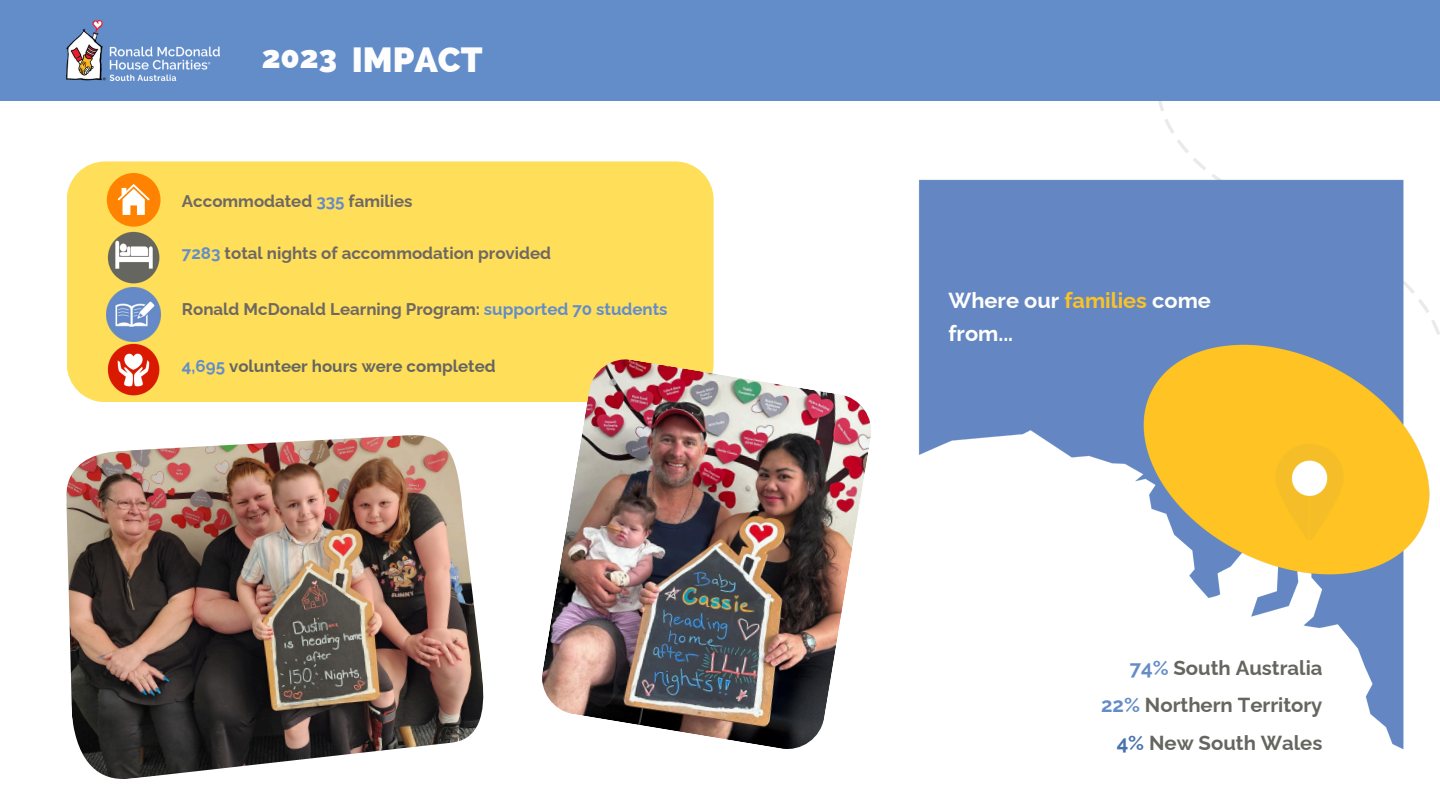
<style>
.page{position:relative;width:1440px;height:810px;background:#fff}
.page>*{position:absolute;margin:0;border:0;box-sizing:border-box;transform-origin:0 0}
.t1{font:800 35px "Raleway";color:#fefdfe}
.t2{font:900 31.5px "Raleway";color:#fefdfe}
.t3{font:700 21.7px/33px "Raleway";color:#fffffe}
.t4{font:700 20.3px/37.5px "Raleway";color:#666660;text-align:right}
.t5{font:700 16.9px "Raleway";color:#6e6863}
.t6{font:700 16.9px "Raleway";color:#666660}
.s1{color:#658ac7}
.s2{color:#638dc9}
.s3{color:#f9c228}
.s4{color:#668dc6}
.s5{color:#4872ae}
</style>
<div class="page">
<svg style="left:1094px;top:0;width:346px;height:170px"></svg>
<div style="left:0;top:1px;width:1440px;height:100px;background:#638dc9"></div>
<img style="left:919px;top:174px;width:521px;height:576px">
<img style="left:66px;top:435px;width:418px;height:344px">
<div style="left:67px;top:161px;width:647px;height:241px;background:#ffde59;border-radius:38px"></div>
<img style="left:107px;top:290px;width:54px;height:47px">
<img style="left:107px;top:231px;width:53px;height:59px">
<img style="left:107px;top:337px;width:53px;height:59px">
<div style="left:107px;top:173px;width:54px;height:54px;background:#ff8300;border-radius:50%"></div>
<svg style="left:118px;top:184px;width:32px;height:31px"></svg>
<img style="left:542px;top:356px;width:329px;height:393px">
<img style="left:67px;top:21px;width:152px;height:60px">
<h3 class="t2" style="left:262px;top:38px;width:77px">2023</h3>
<p class="t1" style="left:352px;top:39px;width:132px">IMPACT</p>
<p class="t5" style="left:182px;top:191px;width:232px">Accommodated <span class="s1">335</span> families</p>
<p class="t5" style="left:182px;top:243px;width:371px"><span class="s2">7283</span> total nights of accommodation provided</p>
<p class="t5" style="left:182px;top:299px;width:487px">Ronald McDonald Learning Program: <span class="s2">supported 70 students</span></p>
<p class="t6" style="left:182px;top:356px;width:315px"><span class="s2">4,695</span> volunteer hours were completed</p>
<h1 class="t3" style="left:949px;top:283px;width:264px">Where our <span class="s3">families</span> come from...</h1>
<h2 class="t4" style="left:1101px;top:649px;width:223px"><span class="s4">74%</span> South Australia<br><span class="s2">22%</span> Northern Territory<br><span class="s5">4%</span> New South Wales</h2>
</div>
